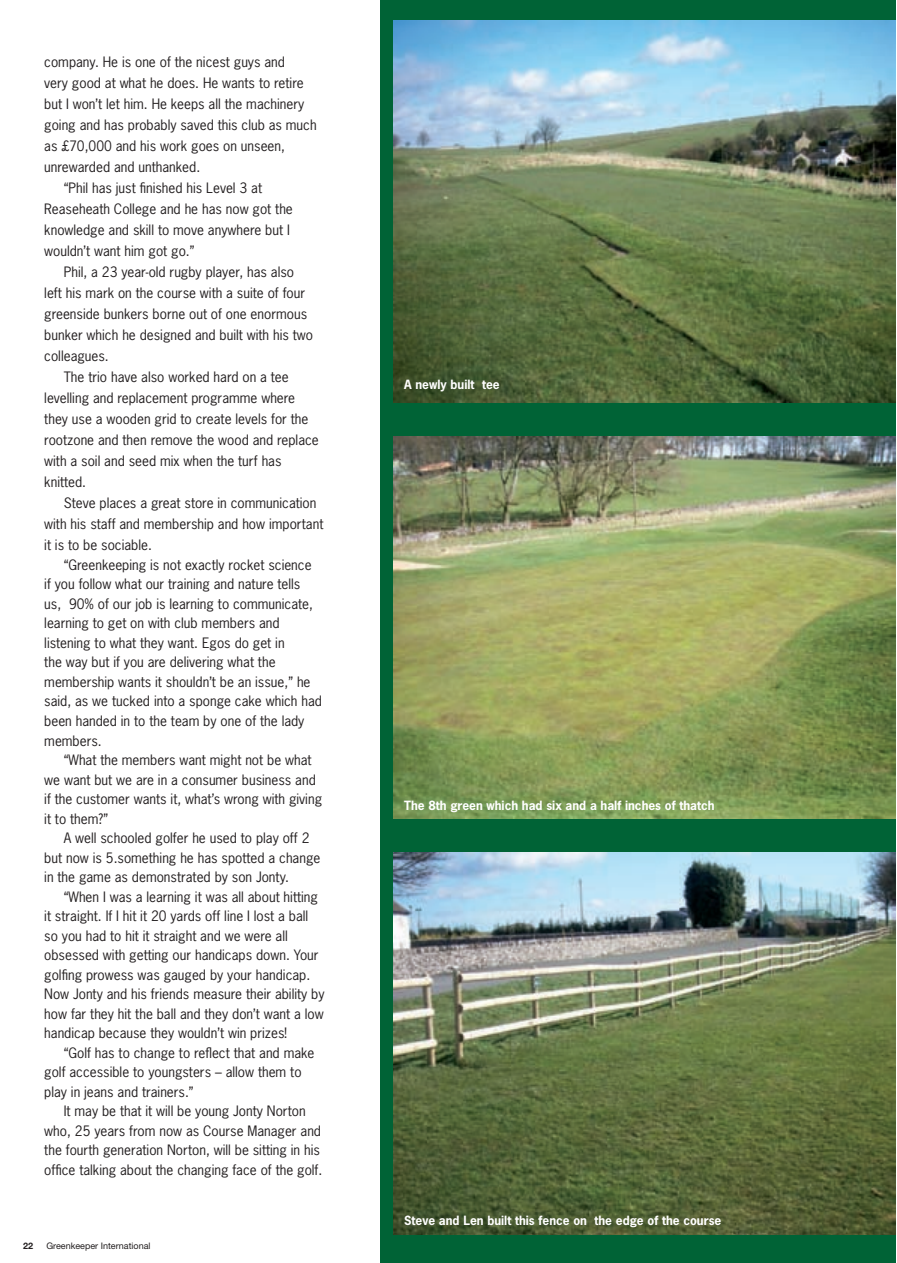
<style>
.page{position:relative;width:897px;height:1263px;background:#fff}
.page>*{position:absolute;margin:0;border:0;box-sizing:border-box;transform-origin:0 0}
.t1{font:13.5px "News Gothic";color:#231f20}
.t2{font:700 12px "News Gothic";color:#fff}
.t3{font:9px "Helvetica Neue";color:#231f20}
.t4{font:700 9px "Helvetica Neue";color:#231f20}
</style>
<div class="page">
<div style="left:380px;top:0;width:515px;height:1262px;background:#006336"></div>
<img style="left:393px;top:20px;width:502px;height:382px">
<img style="left:393px;top:436px;width:502px;height:382px">
<img style="left:393px;top:852px;width:502px;height:382px">
<p class="t1" style="left:44px;top:53px;width:242px">company. He is one of the nicest guys and</p>
<p class="t1" style="left:44px;top:74px;width:261px">very good at what he does. He wants to retire</p>
<p class="t1" style="left:44px;top:95px;width:261px">but I won’t let him. He keeps all the machinery</p>
<p class="t1" style="left:44px;top:116px;width:274px">going and has probably saved this club as much</p>
<p class="t1" style="left:44px;top:137px;width:242px">as £70,000 and his work goes on unseen,</p>
<p class="t1" style="left:44px;top:158px;width:157px">unrewarded and unthanked.</p>
<p class="t1" style="left:64px;top:179px;width:200px">“Phil has just finished his Level 3 at</p>
<p class="t1" style="left:44px;top:200px;width:250px">Reaseheath College and he has now got the</p>
<p class="t1" style="left:44px;top:221px;width:247px">knowledge and skill to move anywhere but I</p>
<p class="t1" style="left:44px;top:242px;width:152px">wouldn’t want him got go.”</p>
<p class="t1" style="left:64px;top:263px;width:232px">Phil, a 23 year-old rugby player, has also</p>
<p class="t1" style="left:44px;top:284px;width:262px">left his mark on the course with a suite of four</p>
<p class="t1" style="left:44px;top:305px;width:264px">greenside bunkers borne out of one enormous</p>
<p class="t1" style="left:44px;top:326px;width:270px">bunker which he designed and built with his two</p>
<p class="t1" style="left:44px;top:347px;width:66px">colleagues.</p>
<p class="t1" style="left:64px;top:368px;width:226px">The trio have also worked hard on a tee</p>
<p class="t1" style="left:44px;top:389px;width:252px">levelling and replacement programme where</p>
<p class="t1" style="left:44px;top:410px;width:266px">they use a wooden grid to create levels for the</p>
<p class="t1" style="left:44px;top:431px;width:276px">rootzone and then remove the wood and replace</p>
<p class="t1" style="left:44px;top:452px;width:239px">with a soil and seed mix when the turf has</p>
<p class="t1" style="left:44px;top:473px;width:43px">knitted.</p>
<p class="t1" style="left:64px;top:494px;width:254px">Steve places a great store in communication</p>
<p class="t1" style="left:44px;top:515px;width:280px">with his staff and membership and how important</p>
<p class="t1" style="left:44px;top:536px;width:109px">it is to be sociable.</p>
<p class="t1" style="left:64px;top:556px;width:249px">“Greenkeeping is not exactly rocket science</p>
<p class="t1" style="left:44px;top:575px;width:258px">if you follow what our training and nature tells</p>
<p class="t1" style="left:44px;top:595px;width:270px">us, 90% of our job is learning to communicate,</p>
<p class="t1" style="left:44px;top:614px;width:237px">learning to get on with club members and</p>
<p class="t1" style="left:44px;top:634px;width:242px">listening to what they want. Egos do get in</p>
<p class="t1" style="left:44px;top:653px;width:233px">the way but if you are delivering what the</p>
<p class="t1" style="left:44px;top:673px;width:268px">membership wants it shouldn’t be an issue,” he</p>
<p class="t1" style="left:44px;top:692px;width:279px">said, as we tucked into a sponge cake which had</p>
<p class="t1" style="left:44px;top:712px;width:261px">been handed in to the team by one of the lady</p>
<p class="t1" style="left:44px;top:731px;width:59px">members.</p>
<p class="t1" style="left:64px;top:751px;width:249px">“What the members want might not be what</p>
<p class="t1" style="left:44px;top:770px;width:273px">we want but we are in a consumer business and</p>
<p class="t1" style="left:44px;top:790px;width:279px">if the customer wants it, what’s wrong with giving</p>
<p class="t1" style="left:44px;top:809px;width:65px">it to them?”</p>
<p class="t1" style="left:64px;top:829px;width:247px">A well schooled golfer he used to play off 2</p>
<p class="t1" style="left:44px;top:848px;width:277px">but now is 5.something he has spotted a change</p>
<p class="t1" style="left:44px;top:868px;width:246px">in the game as demonstrated by son Jonty.</p>
<p class="t1" style="left:64px;top:887px;width:256px">“When I was a learning it was all about hitting</p>
<p class="t1" style="left:44px;top:907px;width:265px">it straight. If I hit it 20 yards off line I lost a ball</p>
<p class="t1" style="left:44px;top:926px;width:245px">so you had to hit it straight and we were all</p>
<p class="t1" style="left:44px;top:946px;width:276px">obsessed with getting our handicaps down. Your</p>
<p class="t1" style="left:44px;top:965px;width:267px">golfing prowess was gauged by your handicap.</p>
<p class="t1" style="left:44px;top:985px;width:282px">Now Jonty and his friends measure their ability by</p>
<p class="t1" style="left:44px;top:1004px;width:281px">how far they hit the ball and they don’t want a low</p>
<p class="t1" style="left:44px;top:1024px;width:244px">handicap because they wouldn’t win prizes!</p>
<p class="t1" style="left:64px;top:1043px;width:252px">“Golf has to change to reflect that and make</p>
<p class="t1" style="left:44px;top:1063px;width:259px">golf accessible to youngsters – allow them to</p>
<p class="t1" style="left:44px;top:1082px;width:151px">play in jeans and trainers.”</p>
<p class="t1" style="left:64px;top:1102px;width:243px">It may be that it will be young Jonty Norton</p>
<p class="t1" style="left:44px;top:1121px;width:278px">who, 25 years from now as Course Manager and</p>
<p class="t1" style="left:44px;top:1141px;width:277px">the fourth generation Norton, will be sitting in his</p>
<p class="t1" style="left:44px;top:1160px;width:279px">office talking about the changing face of the golf.</p>
<p class="t4" style="left:23px;top:1239px;width:12px">22</p>
<p class="t3" style="left:46px;top:1240px;width:106px">Greenkeeper International</p>
<p class="t2" style="left:404px;top:377px;width:97px">A newly built tee</p>
<p class="t2" style="left:404px;top:797px;width:312px">The 8th green which had six and a half inches of thatch</p>
<p class="t2" style="left:404px;top:1212px;width:319px">Steve and Len built this fence on the edge of the course</p>
</div>
